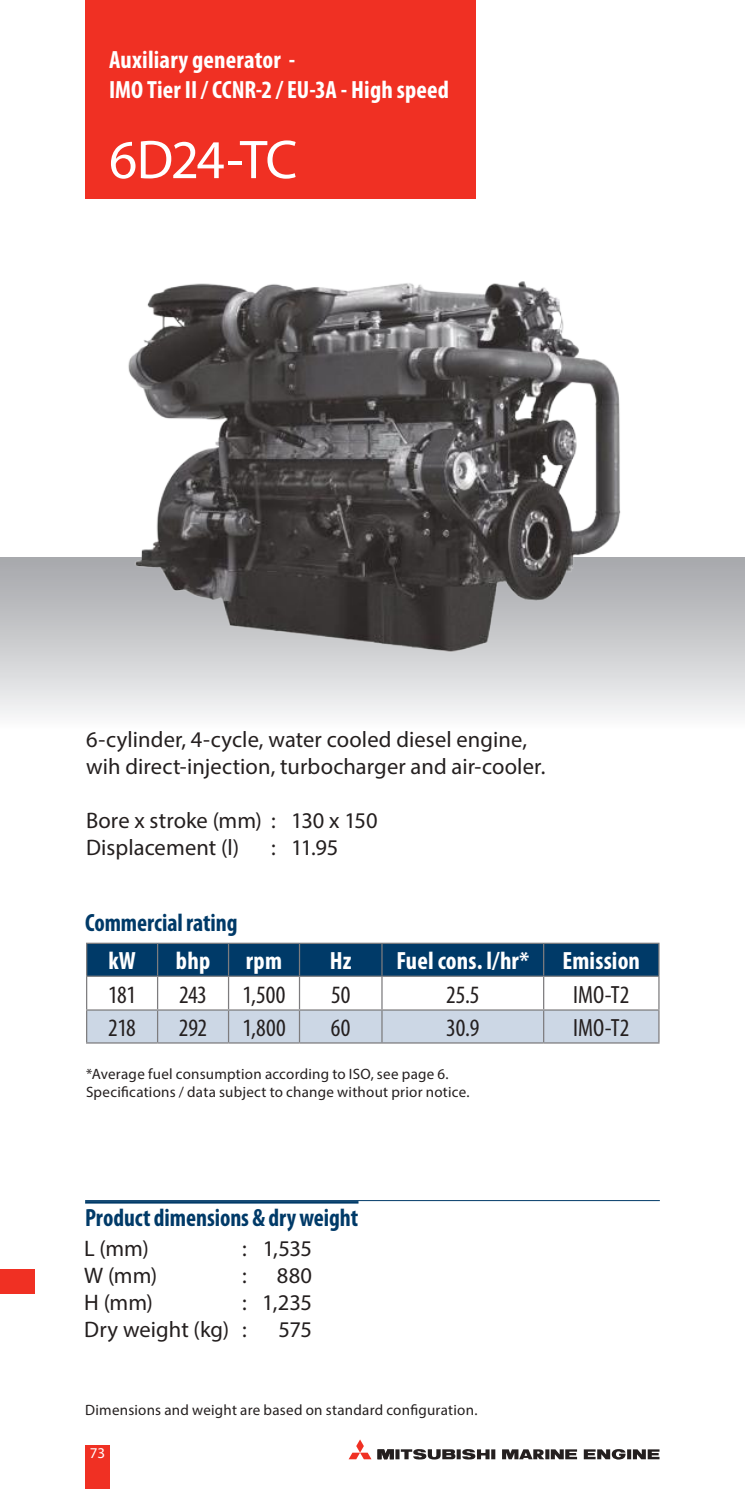
<style>
.page{position:relative;width:745px;height:1489px;background:#fff}
.page>*{position:absolute;margin:0;border:0;box-sizing:border-box;transform-origin:0 0}
.t1{font:55px "Myriad Pro";letter-spacing:-.04em;color:#fff}
.t2{font:700 condensed 25px/30px "Myriad Pro";letter-spacing:.005em;color:#fff}
.t3{font:condensed 25px "Myriad Pro";color:#241f1f}
.t4{font:700 condensed 25px "Myriad Pro";letter-spacing:-.005em;color:#003a68;scale:.96 1}
.t5{font:22.5px/27px "Myriad Pro";color:#241f1f}
.t6{font:15px/18px "Myriad Pro";letter-spacing:.015em;color:#241f1f}
.t7{font:15px "Myriad Pro";color:#fff}
</style>
<div class="page">
<div style="left:85px;top:1444px;width:25px;height:44px;background:#f03023"></div>
<svg style="left:744px;top:557px;width:1px;height:158px"></svg>
<div style="left:0;top:557px;width:744px;height:173px;background:linear-gradient(to bottom,#a3a4a8,#f9fafa)"></div>
<div style="left:85px;top:0;width:390px;height:198px;background:#f03023"></div>
<hr style="left:85px;top:1199px;width:574px;height:1px;background:#003a68">
<hr style="left:85px;top:1200px;width:273px;height:3px;background:#003a68">
<svg style="left:349px;top:1439px;width:22px;height:20px"></svg>
<svg style="left:395px;top:1449px;width:4px;height:10px"></svg>
<svg style="left:456px;top:1449px;width:4px;height:10px"></svg>
<svg style="left:491px;top:1449px;width:4px;height:10px"></svg>
<svg style="left:462px;top:1449px;width:27px;height:10px"></svg>
<svg style="left:400px;top:1449px;width:55px;height:10px"></svg>
<svg style="left:377px;top:1449px;width:16px;height:10px"></svg>
<svg style="left:627px;top:1449px;width:3px;height:10px"></svg>
<svg style="left:583px;top:1449px;width:42px;height:10px"></svg>
<svg style="left:632px;top:1449px;width:27px;height:10px"></svg>
<svg style="left:550px;top:1449px;width:26px;height:9px"></svg>
<svg style="left:545px;top:1449px;width:4px;height:10px"></svg>
<svg style="left:502px;top:1449px;width:42px;height:10px"></svg>
<div style="left:87px;top:943px;width:571px;height:32px;background:#003a68"></div>
<div style="left:87px;top:1010px;width:571px;height:32px;background:#ccd7e5"></div>
<hr style="left:86px;top:942px;width:71px;height:1px;background:#7d7c7e">
<hr style="left:86px;top:943px;width:1px;height:32px;background:#7d7c7e">
<hr style="left:157px;top:942px;width:71px;height:1px;background:#7d7c7e">
<hr style="left:157px;top:943px;width:1px;height:32px;background:#7d7c7e">
<hr style="left:228px;top:942px;width:71px;height:1px;background:#7d7c7e">
<hr style="left:228px;top:943px;width:1px;height:32px;background:#7d7c7e">
<hr style="left:299px;top:942px;width:83px;height:1px;background:#7d7c7e">
<hr style="left:299px;top:943px;width:1px;height:32px;background:#7d7c7e">
<hr style="left:382px;top:942px;width:161px;height:1px;background:#7d7c7e">
<hr style="left:381px;top:943px;width:1px;height:32px;background:#7d7c7e">
<hr style="left:543px;top:942px;width:116px;height:1px;background:#7d7c7e">
<hr style="left:542px;top:943px;width:2px;height:32px;background:#7d7c7e">
<hr style="left:658px;top:943px;width:1px;height:32px;background:#7d7c7e">
<hr style="left:86px;top:975px;width:71px;height:1px;background:#7d7c7e">
<hr style="left:86px;top:976px;width:1px;height:33px;background:#7d7c7e">
<hr style="left:157px;top:975px;width:71px;height:1px;background:#7d7c7e">
<hr style="left:157px;top:976px;width:1px;height:33px;background:#7d7c7e">
<hr style="left:228px;top:975px;width:71px;height:1px;background:#7d7c7e">
<hr style="left:228px;top:976px;width:1px;height:33px;background:#7d7c7e">
<hr style="left:299px;top:975px;width:83px;height:1px;background:#7d7c7e">
<hr style="left:299px;top:976px;width:1px;height:33px;background:#7d7c7e">
<hr style="left:382px;top:975px;width:161px;height:1px;background:#7d7c7e">
<hr style="left:381px;top:976px;width:1px;height:33px;background:#7d7c7e">
<hr style="left:543px;top:975px;width:116px;height:1px;background:#7d7c7e">
<hr style="left:542px;top:976px;width:2px;height:33px;background:#7d7c7e">
<hr style="left:658px;top:976px;width:1px;height:33px;background:#7d7c7e">
<hr style="left:86px;top:1009px;width:71px;height:1px;background:#7d7c7e">
<hr style="left:86px;top:1010px;width:1px;height:32px;background:#7d7c7e">
<hr style="left:157px;top:1009px;width:71px;height:1px;background:#7d7c7e">
<hr style="left:157px;top:1010px;width:1px;height:32px;background:#7d7c7e">
<hr style="left:228px;top:1009px;width:71px;height:1px;background:#7d7c7e">
<hr style="left:228px;top:1010px;width:1px;height:32px;background:#7d7c7e">
<hr style="left:299px;top:1009px;width:83px;height:1px;background:#7d7c7e">
<hr style="left:299px;top:1010px;width:1px;height:32px;background:#7d7c7e">
<hr style="left:382px;top:1009px;width:161px;height:1px;background:#7d7c7e">
<hr style="left:381px;top:1010px;width:1px;height:32px;background:#7d7c7e">
<hr style="left:543px;top:1009px;width:116px;height:1px;background:#7d7c7e">
<hr style="left:542px;top:1010px;width:2px;height:32px;background:#7d7c7e">
<hr style="left:658px;top:1010px;width:1px;height:32px;background:#7d7c7e">
<hr style="left:86px;top:1042px;width:71px;height:1px;background:#7d7c7e">
<hr style="left:157px;top:1042px;width:71px;height:1px;background:#7d7c7e">
<hr style="left:228px;top:1042px;width:71px;height:1px;background:#7d7c7e">
<hr style="left:299px;top:1042px;width:83px;height:1px;background:#7d7c7e">
<hr style="left:382px;top:1042px;width:161px;height:1px;background:#7d7c7e">
<hr style="left:543px;top:1042px;width:116px;height:1px;background:#7d7c7e">
<img style="left:116px;top:281px;width:519px;height:399px">
<div style="left:0;top:1269px;width:35px;height:24px;background:#f03023"></div>
<p class="t2" style="left:109px;top:45px;width:341px">Auxiliary generator -<br>IMO Tier II / CCNR-2 / EU-3A - High speed</p>
<h1 class="t1" style="left:109px;top:126px;width:190px">6D24-TC</h1>
<p class="t5" style="left:86px;top:725px;width:460px">6-cylinder, 4-cycle, water cooled diesel engine, wih direct-injection, turbocharger and air-cooler.</p>
<p class="t5" style="left:86px;top:806px;width:293px">Bore x stroke (mm) : 130 x 150<br>Displacement (l)</p>
<p class="t5" style="left:271px;top:833px;width:69px">: 11.95</p>
<p class="t4" style="left:85px;top:908px;width:160px">Commercial rating</p>
<p class="t2" style="left:108px;top:946px;width:29px">kW</p>
<p class="t2" style="left:176px;top:946px;width:36px">bhp</p>
<p class="t2" style="left:246px;top:946px;width:38px">rpm</p>
<p class="t2" style="left:329px;top:946px;width:23px">Hz</p>
<p class="t2" style="left:396px;top:946px;width:134px">Fuel cons. l/hr*</p>
<p class="t2" style="left:562px;top:946px;width:79px">Emission</p>
<p class="t3" style="left:108px;top:980px;width:29px">181</p>
<p class="t3" style="left:179px;top:980px;width:29px">243</p>
<p class="t3" style="left:242px;top:980px;width:44px">1,500</p>
<p class="t3" style="left:331px;top:980px;width:21px">50</p>
<p class="t3" style="left:446px;top:980px;width:35px">25.5</p>
<p class="t3" style="left:572px;top:980px;width:58px">IMO-T2</p>
<p class="t3" style="left:108px;top:1014px;width:29px">218</p>
<p class="t3" style="left:179px;top:1014px;width:30px">292</p>
<p class="t3" style="left:242px;top:1014px;width:45px">1,800</p>
<p class="t3" style="left:331px;top:1014px;width:21px">60</p>
<p class="t3" style="left:446px;top:1014px;width:35px">30.9</p>
<p class="t3" style="left:572px;top:1014px;width:58px">IMO-T2</p>
<p class="t6" style="left:86px;top:1064px;width:385px">*Average fuel consumption according to ISO, see page 6.<br>Specifications / data subject to change without prior notice.</p>
<p class="t4" style="left:85px;top:1203px;width:286px">Product dimensions &amp; dry weight</p>
<p class="t5" style="left:84px;top:1234px;width:66px">L (mm)</p>
<p class="t5" style="left:242px;top:1234px;width:71px">: 1,535</p>
<p class="t5" style="left:84px;top:1261px;width:75px">W (mm)</p>
<p class="t5" style="left:242px;top:1261px;width:6px">:</p>
<p class="t5" style="left:277px;top:1261px;width:37px">880</p>
<p class="t5" style="left:84px;top:1288px;width:70px">H (mm)</p>
<p class="t5" style="left:84px;top:1288px;width:229px;text-indent:158px">: 1,235<br>Dry weight (kg) :</p>
<p class="t5" style="left:278px;top:1315px;width:35px">575</p>
<p class="t6" style="left:85px;top:1400px;width:393px">Dimensions and weight are based on standard configuration.</p>
<p class="t7" style="left:90px;top:1443px;width:17px">73</p>
</div>
